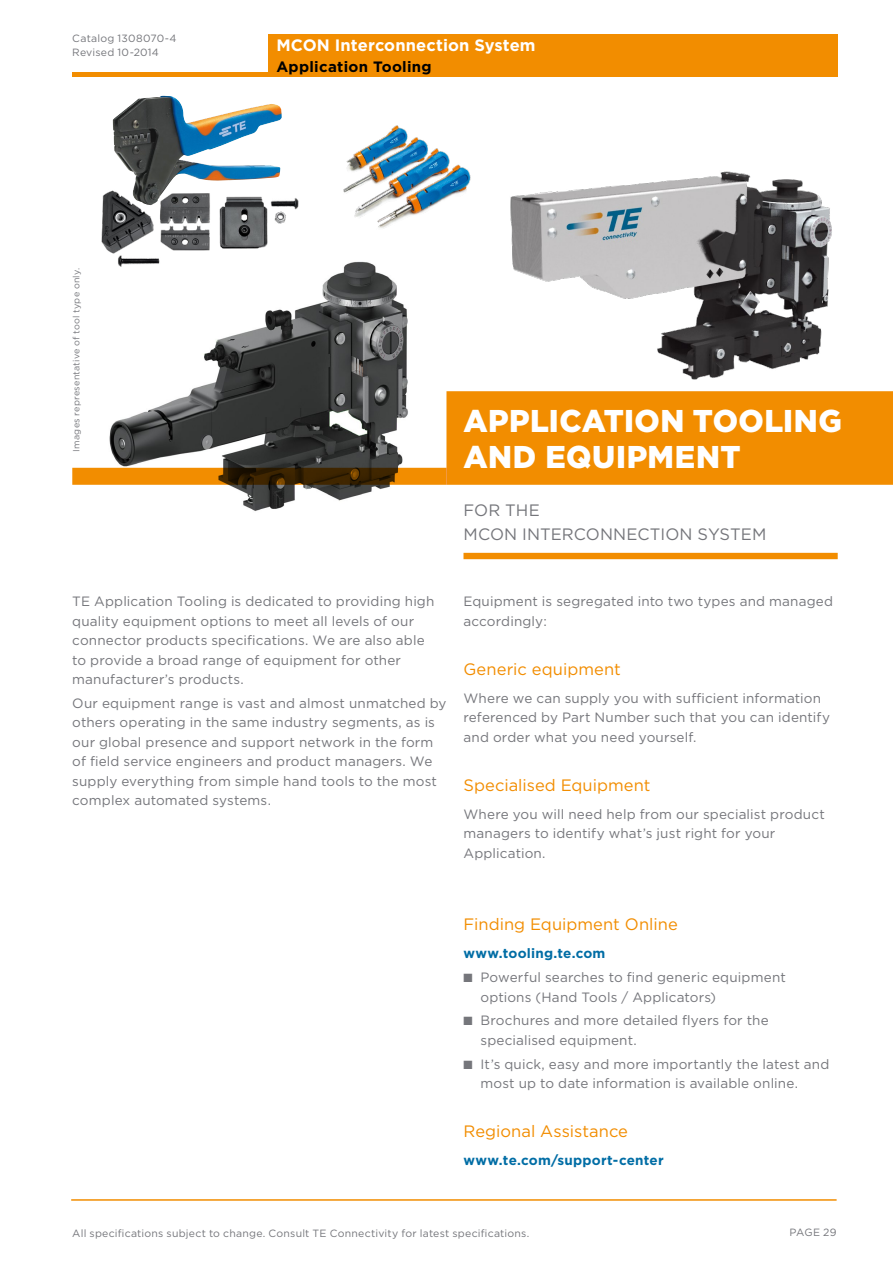
<style>
.page{position:relative;width:893px;height:1263px;background:#fff}
.page>*{position:absolute;margin:0;border:0;box-sizing:border-box;transform-origin:0 0}
.t1{font:900 31.5px/36px "Gotham";letter-spacing:.015em;color:#fff}
.t2{font:16.5px "Gotham";color:#f28d00}
.t3{font:16.5px/24px "Gotham";color:#75767b}
.t4{font:700 16.5px "Gotham";letter-spacing:.005em;color:#fff}
.t5{font:700 15px "Gotham";letter-spacing:.02em;color:#000}
.t6{font:13.5px/19.5px "Gotham";letter-spacing:.01em;color:#75767b}
.t7{font:700 13.5px "Gotham";letter-spacing:.015em;color:#006da5}
.t8{font:10.5px/13.5px "Gotham";letter-spacing:.02em;color:#75767b}
.t9{font:9px "Gotham";letter-spacing:.025em;color:#75767b}
</style>
<div class="page">
<hr style="left:71px;top:1199px;width:766px;height:2px;background:#f28d00">
<div style="left:268px;top:34px;width:570px;height:43px;background:#f28d00"></div>
<div style="left:72px;top:72px;width:766px;height:5px;background:#f28d00"></div>
<img style="left:191px;top:261px;width:217px;height:250px">
<img style="left:343px;top:125px;width:128px;height:103px">
<img style="left:510px;top:171px;width:322px;height:209px">
<svg style="left:72px;top:391px;width:821px;height:94px;background:#c18531"></svg>
<div style="left:463px;top:553px;width:375px;height:6px;background:#f28d00"></div>
<img style="left:101px;top:191px;width:205px;height:88px">
<img style="left:112px;top:96px;width:168px;height:109px">
<p class="t8" style="left:72px;top:32px;width:106px">Catalog 1308070-4<br>Revised 10-2014</p>
<p class="t9" style="left:71px;top:452px;width:186px;rotate:-90deg">Images representative of tool type only.</p>
<p class="t4" style="left:276px;top:35px;width:261px">MCON Interconnection System</p>
<p class="t5" style="left:276px;top:57px;width:157px">Application Tooling</p>
<h1 class="t1" style="left:463px;top:402px;width:380px">APPLICATION TOOLING<br>AND EQUIPMENT</h1>
<p class="t3" style="left:463px;top:497px;width:304px">FOR THE<br>MCON INTERCONNECTION SYSTEM</p>
<p class="t6" style="left:72px;top:591px;width:364px">TE Application Tooling is dedicated to providing high quality equipment options to meet all levels of our connector products specifications. We are also able to provide a broad range of equipment for other manufacturer’s products.</p>
<p class="t6" style="left:72px;top:693px;width:376px">Our equipment range is vast and almost unmatched by others operating in the same industry segments, as is our global presence and support network in the form of field service engineers and product managers. We supply everything from simple hand tools to the most complex automated systems.</p>
<p class="t6" style="left:463px;top:591px;width:371px">Equipment is segregated into two types and managed accordingly:</p>
<p class="t2" style="left:463px;top:658px;width:159px">Generic equipment</p>
<p class="t6" style="left:463px;top:688px;width:368px">Where we can supply you with sufficient information referenced by Part Number such that you can identify and order what you need yourself.</p>
<p class="t2" style="left:463px;top:774px;width:188px">Specialised Equipment</p>
<p class="t6" style="left:463px;top:804px;width:363px">Where you will need help from our specialist product managers to identify what’s just right for your<br>Application.</p>
<p class="t2" style="left:463px;top:914px;width:216px">Finding Equipment Online</p>
<p class="t7" style="left:463px;top:945px;width:143px">www.tooling.te.com</p>
<p class="t6" style="left:480px;top:967px;width:307px;text-indent:-17px">■ Powerful searches to find generic equipment options (Hand Tools / Applicators)</p>
<p class="t6" style="left:480px;top:1011px;width:290px;text-indent:-17px">■ Brochures and more detailed flyers for the specialised equipment.</p>
<p class="t6" style="left:480px;top:1054px;width:350px;text-indent:-17px">■ It’s quick, easy and more importantly the latest and most up to date information is available online.</p>
<p class="t2" style="left:463px;top:1121px;width:166px">Regional Assistance</p>
<p class="t7" style="left:463px;top:1151px;width:202px">www.te.com/support-center</p>
<p class="t8" style="left:72px;top:1226px;width:459px">All specifications subject to change. Consult TE Connectivity for latest specifications.</p>
<p class="t8" style="left:790px;top:1225px;width:49px">PAGE 29</p>
</div>
